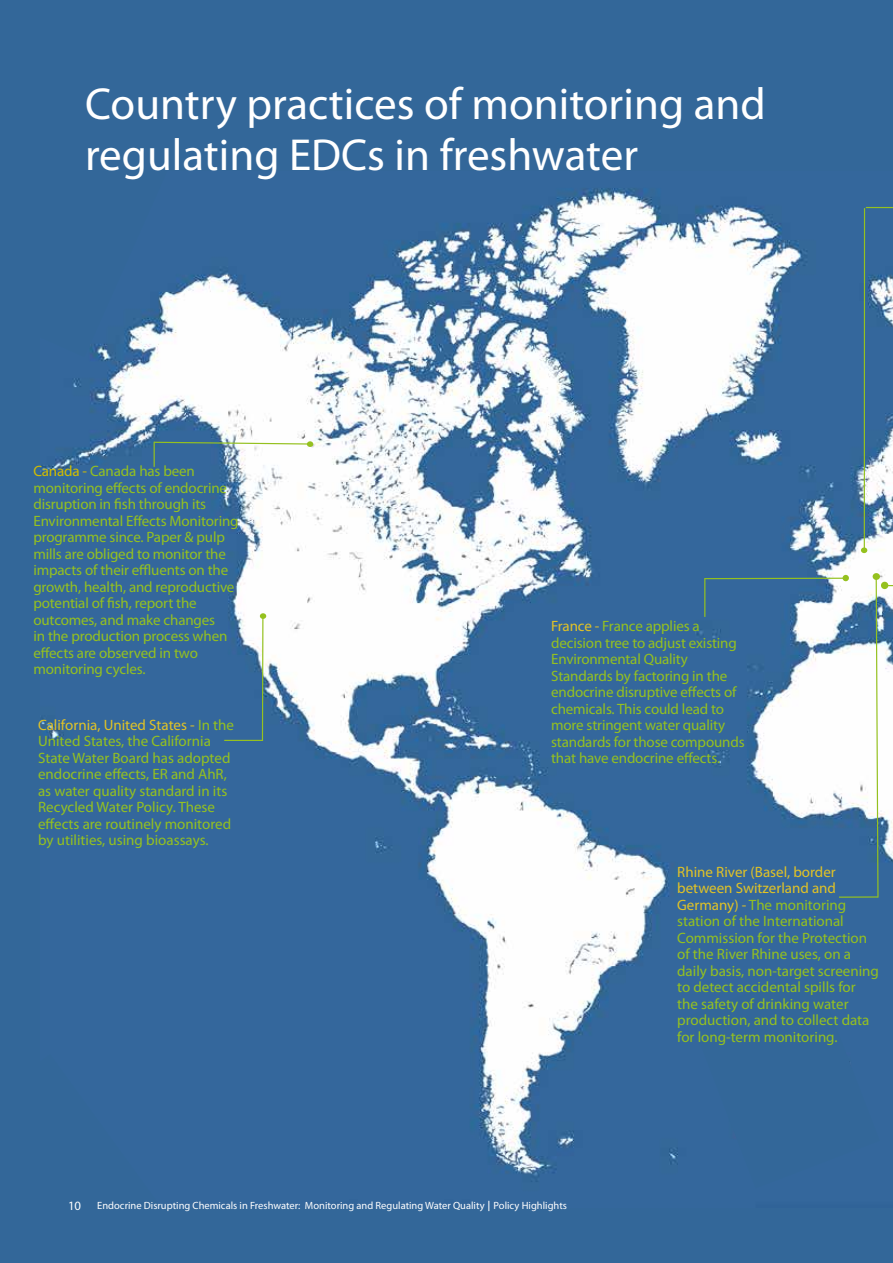
<style>
.page{position:relative;width:893px;height:1263px;background:#336799}
.page>*{position:absolute;margin:0;border:0;box-sizing:border-box;transform-origin:0 0}
.t1{font:45px/51px "Myriad Pro";color:#fff}
.t2{font:15px/16.5px "Myriad Pro";letter-spacing:-.01em;color:#95c11f}
.t3{font:12.75px "Myriad Pro";color:#fff}
.t4{font:10.5px "Myriad Pro";color:#fff}
.s1{color:#d2bd00}
.s2{color:#e2c326}
.s3{color:#e2c325}
.s4{font-family:"OECD Bernini"}
</style>
<div class="page">
<img style="left:40px;top:188px;width:853px;height:994px">
<svg style="left:689px;top:968px;width:191px;height:214px"></svg>
<svg style="left:40px;top:188px;width:139px;height:169px"></svg>
<svg style="left:40px;top:1054px;width:119px;height:128px"></svg>
<hr style="left:705px;top:578px;width:138px;height:1px;background:#95c11f">
<div style="left:842px;top:575px;width:7px;height:6px;background:#95c11f;border-radius:50%"></div>
<hr style="left:704px;top:578px;width:1px;height:39px;background:#95c11f">
<hr style="left:262px;top:618px;width:1px;height:122px;background:#95c11f">
<svg style="left:260px;top:613px;width:6px;height:6px"></svg>
<hr style="left:224px;top:740px;width:39px;height:1px;background:#95c11f">
<svg style="left:875px;top:579px;width:4px;height:320px"></svg>
<div style="left:872px;top:573px;width:8px;height:7px;background:#95c11f;border-radius:50%"></div>
<hr style="left:839px;top:896px;width:39px;height:2px;background:#95c11f">
<div style="left:881px;top:582px;width:7px;height:7px;background:#95c11f;border-radius:50%"></div>
<svg style="left:861px;top:547px;width:6px;height:6px"></svg>
<hr style="left:864px;top:208px;width:1px;height:340px;background:#95c11f">
<svg style="left:866px;top:207px;width:27px;height:1px"></svg>
<svg style="left:153px;top:441px;width:160px;height:26px"></svg>
<h1 class="t1" style="left:85px;top:77px;width:682px">Country practices of monitoring and regulating EDCs in freshwater</h1>
<p class="t2" style="left:33px;top:463px;width:207px"><span class="s1">Canada -</span> Canada has been monitoring effects of endocrine disruption in fish through its<br>Environmental Effects Monitoring programme since. Paper &amp; pulp mills are obliged to monitor the impacts of their effluents on the growth, health, and reproductive potential of fish, report the outcomes, and make changes<br>in the production process when effects are observed in two monitoring cycles.</p>
<p class="t2" style="left:38px;top:716px;width:198px"><span class="s2">California,</span> <span class="s3">United States -</span> In the<br>United States, the California<br>State Water Board has adopted endocrine effects, ER and AhR, as water quality standard in its<br>Recycled Water Policy. These effects are routinely monitored by utilities, using bioassays.</p>
<p class="t2" style="left:551px;top:617px;width:195px"><span class="s2">France -</span> France applies a decision tree to adjust existing<br>Environmental Quality<br>Standards by factoring in the endocrine disruptive effects of chemicals. This could lead to more stringent water quality standards for those compounds that have endocrine effects.</p>
<p class="t2" style="left:677px;top:863px;width:203px"><span class="s3">Rhine River (Basel, border between Switzerland and<br>Germany) -</span> The monitoring station of the International<br>Commission for the Protection of the River Rhine uses, on a daily basis, non‑target screening to detect accidental spills for the safety of drinking water production, and to collect data for long-term monitoring.</p>
<p class="t3" style="left:68px;top:1198px;width:15px">10</p>
<p class="t4" style="left:97px;top:1199px;width:471px">Endocrine Disrupting Chemicals in Freshwater: Monitoring and Regulating Water Quality <span class="s4">|</span> Policy Highlights</p>
</div>
